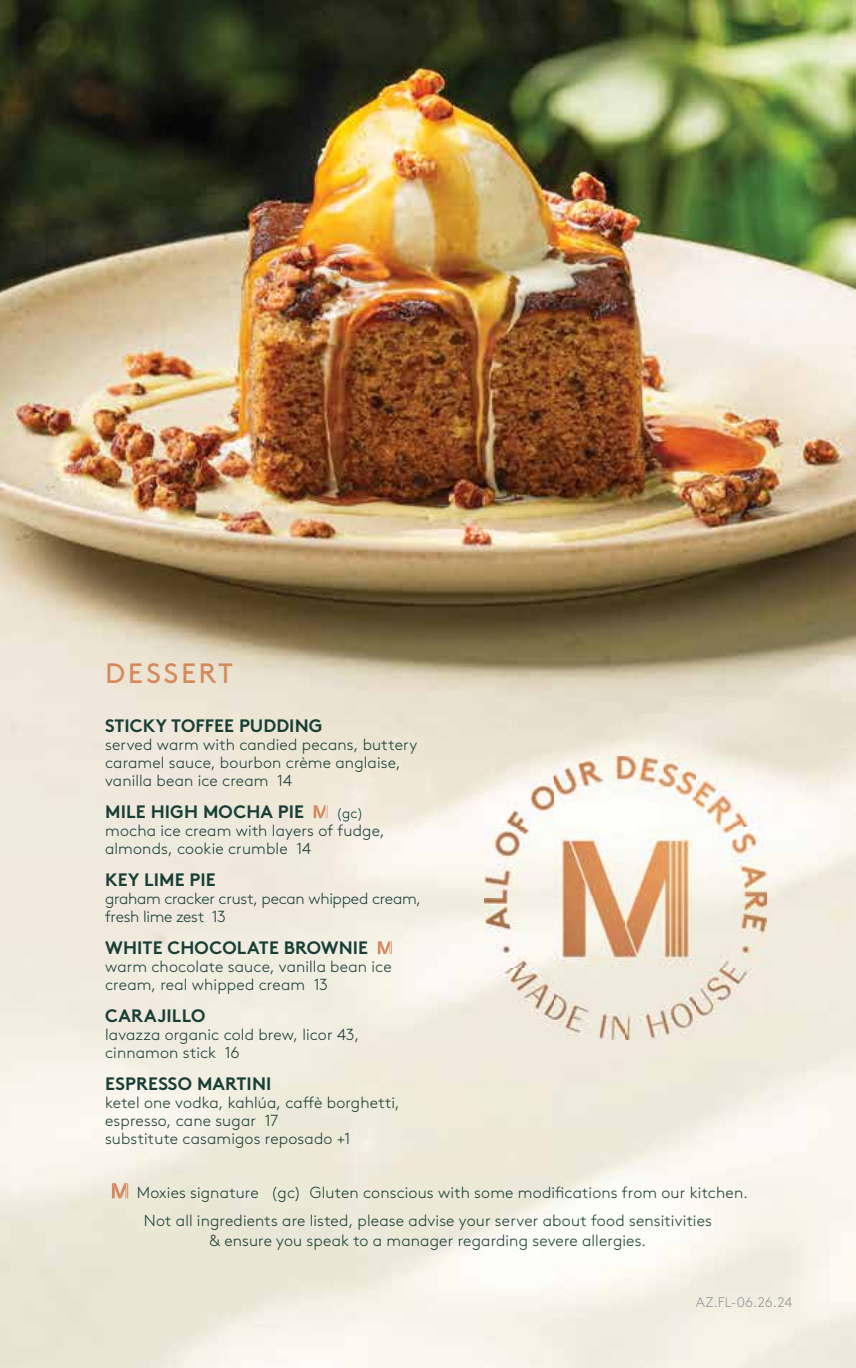
<style>
.page{position:relative;width:856px;height:1368px;background:#fff}
.page>*{position:absolute;margin:0;border:0;box-sizing:border-box;transform-origin:0 0}
.t1{font:28px "Brown";letter-spacing:.095em;color:#d58a5d}
.t2{font:700 18px "Brown";letter-spacing:.005em;color:#183f36}
.t3{font:300 16px/18px "Brown";letter-spacing:.005em;color:#183f36}
.t4{font:300 16px/18px "Brown";letter-spacing:-.02em;color:#183f36}
.t5{font:300 14px "Brown";color:#939598}
.t6{font:300 14px "Brown";color:#00392b}
</style>
<div class="page">
<img style="left:0;top:0;width:855px;height:1368px">
<svg style="left:313px;top:805px;width:14px;height:13px"></svg>
<svg style="left:378px;top:941px;width:14px;height:13px"></svg>
<img style="left:484px;top:757px;width:282px;height:283px">
<svg style="left:112px;top:1183px;width:16px;height:15px"></svg>
<h1 class="t1" style="left:105px;top:652px;width:129px">DESSERT</h1>
<p class="t2" style="left:105px;top:711px;width:219px">STICKY TOFFEE PUDDING</p>
<p class="t3" style="left:105px;top:734px;width:313px">served warm with candied pecans, buttery caramel sauce, bourbon crème anglaise, vanilla bean ice cream 14</p>
<p class="t2" style="left:105px;top:797px;width:200px">MILE HIGH MOCHA PIE</p>
<p class="t6" style="left:336px;top:803px;width:29px">(gc)</p>
<p class="t3" style="left:105px;top:820px;width:281px">mocha ice cream with layers of fudge, almonds, cookie crumble 14</p>
<p class="t2" style="left:105px;top:865px;width:112px">KEY LIME PIE</p>
<p class="t4" style="left:105px;top:888px;width:317px">graham cracker crust, pecan whipped cream, fresh lime zest 13</p>
<p class="t2" style="left:105px;top:933px;width:264px">WHITE CHOCOLATE BROWNIE</p>
<p class="t3" style="left:105px;top:956px;width:288px">warm chocolate sauce, vanilla bean ice cream, real whipped cream 13</p>
<p class="t2" style="left:105px;top:1001px;width:102px">CARAJILLO</p>
<p class="t3" style="left:105px;top:1024px;width:255px">lavazza organic cold brew, licor 43, cinnamon stick 16</p>
<p class="t2" style="left:105px;top:1069px;width:168px">ESPRESSO MARTINI</p>
<p class="t3" style="left:105px;top:1092px;width:296px">ketel one vodka, kahlúa, caffè borghetti, espresso, cane sugar 17<br>substitute casamigos reposado +1</p>
<p class="t3" style="left:144px;top:1178px;width:605px;line-height:28px;text-indent:-7px">Moxies signature (gc) Gluten conscious with some modifications from our kitchen.<br>Not all ingredients are listed, please advise your server about food sensitivities</p>
<p class="t3" style="left:210px;top:1230px;width:437px">&amp; ensure you speak to a manager regarding severe allergies.</p>
<p class="t5" style="left:695px;top:1291px;width:98px">AZ.FL-06.26.24</p>
</div>
